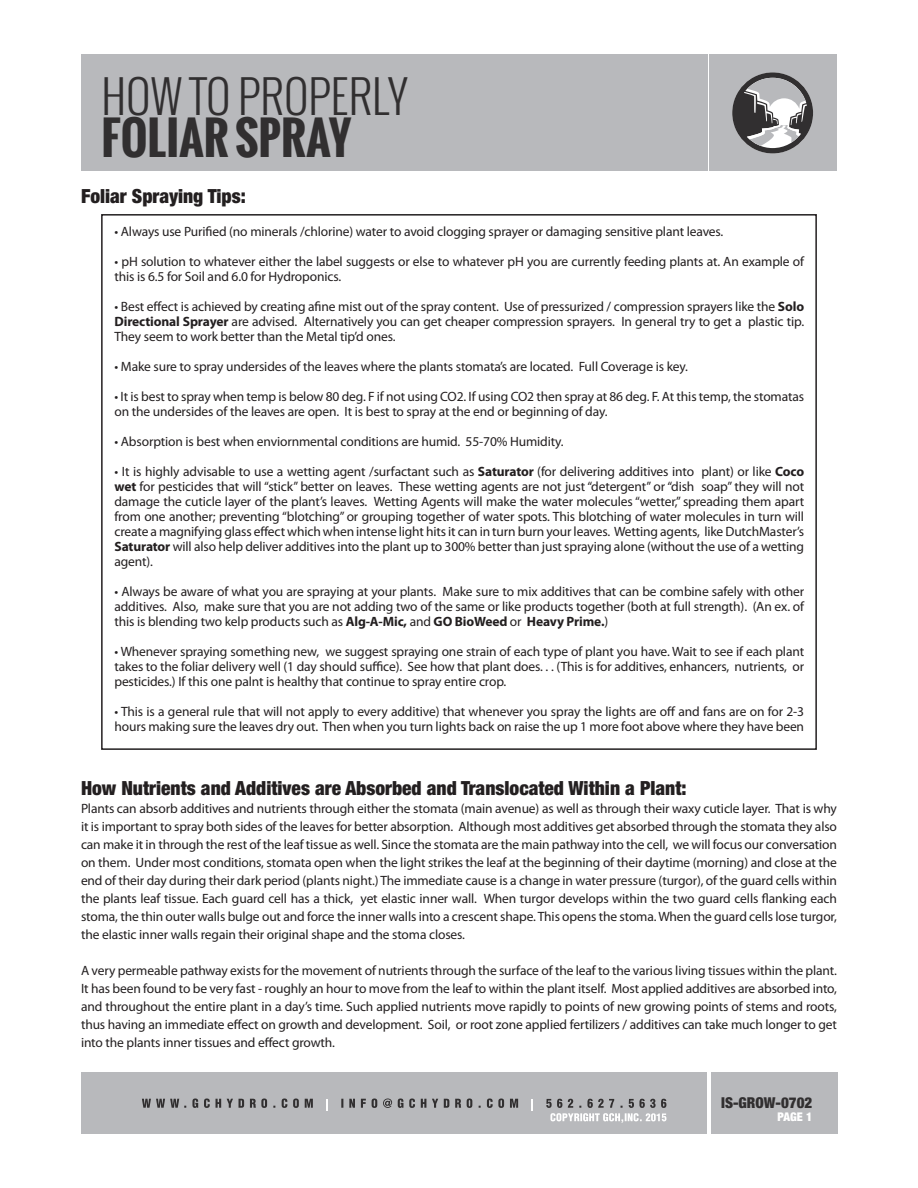
<style>
.page{position:relative;width:918px;height:1188px;background:#fff}
.page>*{position:absolute;margin:0;border:0;box-sizing:border-box;transform-origin:0 0}
.t1{font:300 45px "Oswald";color:#312f30}
.t2{font:700 45px "Oswald";color:#312f30}
.Header_-_main{font:900 condensed 19.5px "Helvetica Neue";color:#231f20}
.Paragraph_Style_2{font:900 condensed 15px "Helvetica Neue";color:#312f30}
.main_text{font:13.5px/15px "Myriad Pro";letter-spacing:-.01em;color:#231f20;text-align:justify}
.Paragraph_Style_2-2{font:900 condensed 12px "Helvetica Neue";color:#fff}
.s1{font-weight:700}
</style>
<div class="page">
<div style="left:81px;top:55px;width:627px;height:116px;background:#b8b9bc"></div>
<div style="left:710px;top:55px;width:127px;height:116px;background:#b8b9bc"></div>
<svg style="left:732px;top:72px;width:81px;height:81px"></svg>
<div style="left:711px;top:1073px;width:127px;height:61px;background:#b8b9bc"></div>
<div style="left:81px;top:1073px;width:626px;height:61px;background:#b8b9bc"></div>
<svg style="left:546px;top:1099px;width:120px;height:24px"></svg>
<svg style="left:531px;top:1099px;width:2px;height:12px"></svg>
<svg style="left:341px;top:1099px;width:177px;height:9px"></svg>
<svg style="left:326px;top:1099px;width:2px;height:12px"></svg>
<svg style="left:142px;top:1099px;width:171px;height:9px"></svg>
<h1 class="t1" style="left:102px;top:66px;width:308px">HOW TO PROPERLY</h1>
<h1 class="t2" style="left:102px;top:105px;width:252px">FOLIAR SPRAY</h1>
<p class="Header_-_main" style="left:81px;top:184px;width:166px">Foliar Spraying Tips:</p>
<p class="main_text" style="left:114px;top:224px;width:610px">• Always use Purified (no minerals /chlorine) water to avoid clogging sprayer or damaging sensitive plant leaves.</p>
<p class="main_text" style="left:114px;top:254px;width:691px">• pH solution to whatever either the label suggests or else to whatever pH you are currently feeding plants at. An example of this is 6.5 for Soil and 6.0 for Hydroponics.</p>
<p class="main_text" style="left:114px;top:299px;width:691px">• Best effect is achieved by creating afine mist out of the spray content. Use of pressurized / compression sprayers like the <span class="s1">Solo Directional Sprayer</span> are advised. Alternatively you can get cheaper compression sprayers. In general try to get a plastic tip.<br>They seem to work better than the Metal tip’d ones.</p>
<p class="main_text" style="left:114px;top:359px;width:575px">• Make sure to spray undersides of the leaves where the plants stomata’s are located. Full Coverage is key.</p>
<p class="main_text" style="left:114px;top:389px;width:691px">• It is best to spray when temp is below 80 deg. F if not using CO2. If using CO2 then spray at 86 deg. F. At this temp, the stomatas on the undersides of the leaves are open. It is best to spray at the end or beginning of day.</p>
<p class="main_text" style="left:114px;top:434px;width:451px">• Absorption is best when enviornmental conditions are humid. 55-70% Humidity.</p>
<p class="main_text" style="left:114px;top:464px;width:691px">• It is highly advisable to use a wetting agent /surfactant such as <span class="s1">Saturator</span> (for delivering additives into plant) or like <span class="s1">Coco wet</span> for pesticides that will “stick” better on leaves. These wetting agents are not just “detergent” or “dish soap” they will not damage the cuticle layer of the plant’s leaves. Wetting Agents will make the water molecules “wetter,” spreading them apart from one another; preventing “blotching” or grouping together of water spots. This blotching of water molecules in turn will create a magnifying glass effect which when intense light hits it can in turn burn your leaves. Wetting agents, like DutchMaster’s <span class="s1">Saturator</span> will also help deliver additives into the plant up to 300% better than just spraying alone (without the use of a wetting agent).</p>
<p class="main_text" style="left:114px;top:584px;width:691px">• Always be aware of what you are spraying at your plants. Make sure to mix additives that can be combine safely with other additives. Also, make sure that you are not adding two of the same or like products together (both at full strength). (An ex. of this is blending two kelp products such as <span class="s1">Alg-A-Mic,</span> and <span class="s1">GO BioWeed</span> or <span class="s1">Heavy Prime.</span>)</p>
<p class="main_text" style="left:114px;top:644px;width:691px">• Whenever spraying something new, we suggest spraying one strain of each type of plant you have. Wait to see if each plant takes to the foliar delivery well (1 day should suffice). See how that plant does. . . (This is for additives, enhancers, nutrients, or pesticides.) If this one palnt is healthy that continue to spray entire crop.</p>
<p class="main_text" style="left:114px;top:704px;width:691px">• This is a general rule that will not apply to every additive) that whenever you spray the lights are off and fans are on for 2-3 hours making sure the leaves dry out. Then when you turn lights back on raise the up 1 more foot above where they have been</p>
<p class="Header_-_main" style="left:81px;top:776px;width:607px">How Nutrients and Additives are Absorbed and Translocated Within a Plant:</p>
<p class="main_text" style="left:81px;top:800px;width:758px;line-height:18px">Plants can absorb additives and nutrients through either the stomata (main avenue) as well as through their waxy cuticle layer. That is why it is important to spray both sides of the leaves for better absorption. Although most additives get absorbed through the stomata they also can make it in through the rest of the leaf tissue as well. Since the stomata are the main pathway into the cell, we will focus our conversation on them. Under most conditions, stomata open when the light strikes the leaf at the beginning of their daytime (morning) and close at the end of their day during their dark period (plants night.) The immediate cause is a change in water pressure (turgor), of the guard cells within the plants leaf tissue. Each guard cell has a thick, yet elastic inner wall. When turgor develops within the two guard cells flanking each stoma, the thin outer walls bulge out and force the inner walls into a crescent shape. This opens the stoma. When the guard cells lose turgor, the elastic inner walls regain their original shape and the stoma closes.</p>
<p class="main_text" style="left:81px;top:962px;width:758px;line-height:18px">A very permeable pathway exists for the movement of nutrients through the surface of the leaf to the various living tissues within the plant.<br>It has been found to be very fast - roughly an hour to move from the leaf to within the plant itself. Most applied additives are absorbed into, and throughout the entire plant in a day’s time. Such applied nutrients move rapidly to points of new growing points of stems and roots, thus having an immediate effect on growth and development. Soil, or root zone applied fertilizers / additives can take much longer to get into the plants inner tissues and effect growth.</p>
<p class="Paragraph_Style_2" style="left:721px;top:1093px;width:93px">IS-GROW-0702</p>
<p class="Paragraph_Style_2-2" style="left:778px;top:1110px;width:36px">PAGE 1</p>
</div>
